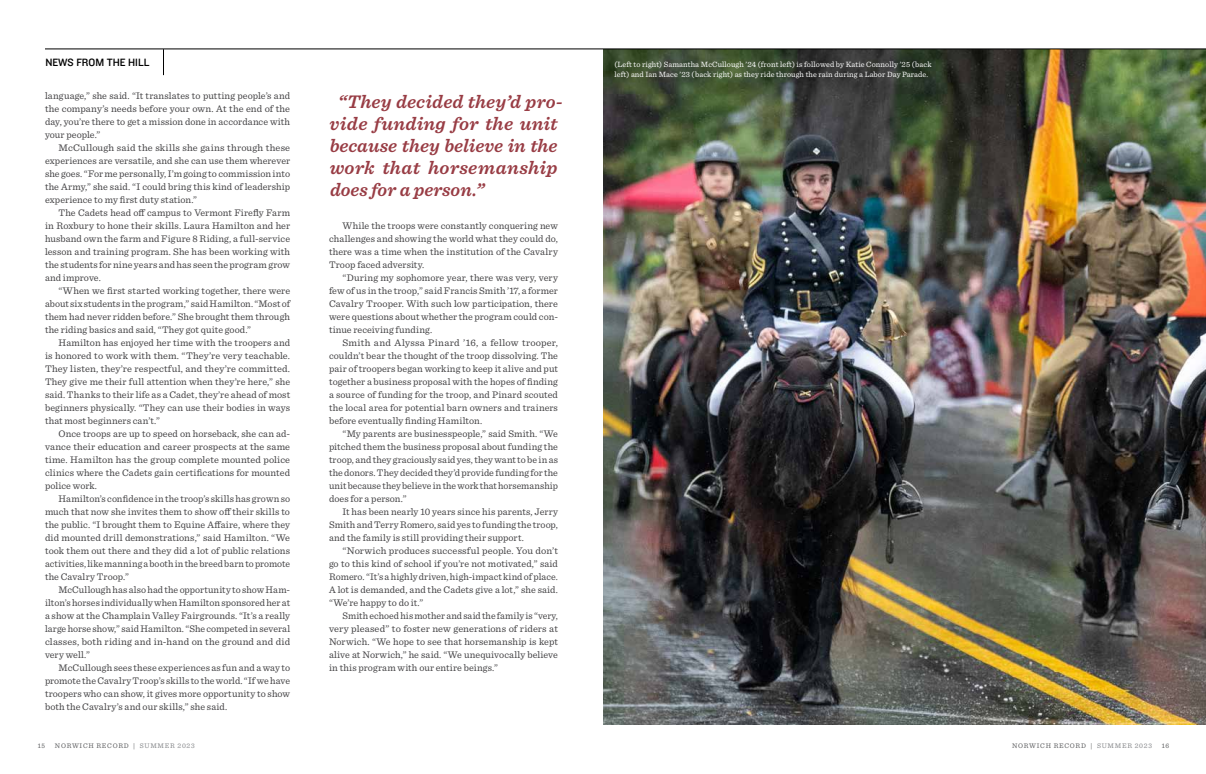
<style>
.page{position:relative;width:1206px;height:774px;background:#fff}
.page>*{position:absolute;margin:0;border:0;box-sizing:border-box;transform-origin:0 0}
.t1{font:italic 600 19px/22px "Sentinel";letter-spacing:.01em;color:#983c44}
.t2{font:11px "Knockout HTF31 Junior Middlewt";color:#000}
.t3{font:10px/13px "Sentinel";letter-spacing:.005em;color:#414042;text-align:justify}
.t4{font:8px/9.6px "Sentinel";letter-spacing:.015em;color:#fff}
.t5{font:7px "Sentinel";letter-spacing:.1em;color:#58595b}
.s1{color:#808285}
</style>
<div class="page">
<img style="left:603px;top:50px;width:603px;height:674px">
<hr style="left:45px;top:49px;width:1161px;height:1px;background:#000">
<svg style="left:163px;top:49px;width:1px;height:26px"></svg>
<p class="t2" style="left:45px;top:57px;width:106px">NEWS FROM THE HILL</p>
<p class="t3" style="left:45px;top:89px;width:247px">language,” she said. “It translates to putting people’s and the company’s needs before your own. At the end of the day, you’re there to get a mission done in accordance with your people.”</p>
<p class="t3" style="left:45px;top:141px;width:247px;text-indent:14px">McCullough said the skills she gains through these experiences are versatile, and she can use them wherever she goes. “For me personally, I’m going to commission into the Army,” she said. “I could bring this kind of leadership experience to my first duty station.”</p>
<p class="t3" style="left:45px;top:206px;width:247px;text-indent:14px">The Cadets head off campus to Vermont Firefly Farm in Roxbury to hone their skills. Laura Hamilton and her husband own the farm and Figure 8 Riding, a full-service lesson and training program. She has been working with the students for nine years and has seen the program grow and improve.</p>
<p class="t3" style="left:45px;top:284px;width:247px;text-indent:14px">“When we first started working together, there were about six students in the program,” said Hamilton. “Most of them had never ridden before.” She brought them through the riding basics and said, “They got quite good.”</p>
<p class="t3" style="left:45px;top:336px;width:247px;text-indent:14px">Hamilton has enjoyed her time with the troopers and is honored to work with them. “They’re very teachable.<br>They listen, they’re respectful, and they’re committed.<br>They give me their full attention when they’re here,” she said. Thanks to their life as a Cadet, they’re ahead of most beginners physically. “They can use their bodies in ways that most beginners can’t.”</p>
<p class="t3" style="left:45px;top:427px;width:247px;text-indent:14px">Once troops are up to speed on horseback, she can ad&shy;vance their education and career prospects at the same time. Hamilton has the group complete mounted police clinics where the Cadets gain certifications for mounted police work.</p>
<p class="t3" style="left:45px;top:492px;width:247px;text-indent:14px">Hamilton’s confidence in the troop’s skills has grown so much that now she invites them to show off their skills to the public. “I brought them to Equine Affaire, where they did mounted drill demonstrations,” said Hamilton. “We took them out there and they did a lot of public relations activities, like manning a booth in the breed barn to promote the Cavalry Troop.”</p>
<p class="t3" style="left:45px;top:583px;width:247px;text-indent:14px">McCullough has also had the opportunity to show Ham&shy;ilton’s horses individually when Hamilton sponsored her at a show at the Champlain Valley Fairgrounds. “It’s a really large horse show,” said Hamilton. “She competed in several classes, both riding and in-hand on the ground and did very well.”</p>
<p class="t3" style="left:45px;top:661px;width:247px;text-indent:14px">McCullough sees these experiences as fun and a way to promote the Cavalry Troop’s skills to the world. “If we have troopers who can show, it gives more opportunity to show both the Cavalry’s and our skills,” she said.</p>
<h1 class="t1" style="left:330px;top:90px;width:235px;text-indent:8px">“They decided they’d pro&shy;vide funding for the unit because they believe in the work that horsemanship does for a person.”</h1>
<p class="t3" style="left:329px;top:218px;width:230px;text-indent:14px">While the troops were constantly conquering new challenges and showing the world what they could do, there was a time when the institution of the Cavalry Troop faced adversity.</p>
<p class="t3" style="left:329px;top:270px;width:230px;text-indent:14px">“During my sophomore year, there was very, very few of us in the troop,” said Francis Smith ’17, a former Cavalry Trooper. With such low participation, there were questions about whether the program could con&shy;tinue receiving funding.</p>
<p class="t3" style="left:329px;top:335px;width:230px;text-indent:14px">Smith and Alyssa Pinard ’16, a fellow trooper, couldn’t bear the thought of the troop dissolving. The pair of troopers began working to keep it alive and put together a business proposal with the hopes of finding a source of funding for the troop, and Pinard scouted the local area for potential barn owners and trainers before eventually finding Hamilton.</p>
<p class="t3" style="left:329px;top:426px;width:231px;text-indent:14px">“My parents are businesspeople,” said Smith. “We pitched them the business proposal about funding the troop, and they graciously said yes, they want to be in as the donors. They decided they’d provide funding for the unit because they believe in the work that horsemanship does for a person.”</p>
<p class="t3" style="left:329px;top:504px;width:230px;text-indent:14px">It has been nearly 10 years since his parents, Jerry Smith and Terry Romero, said yes to funding the troop, and the family is still providing their support.</p>
<p class="t3" style="left:329px;top:543px;width:230px;text-indent:14px">“Norwich produces successful people. You don’t go to this kind of school if you’re not motivated,” said Romero. “It’s a highly driven, high-impact kind of place.<br>A lot is demanded, and the Cadets give a lot,” she said. “We’re happy to do it.”</p>
<p class="t3" style="left:329px;top:608px;width:230px;text-indent:14px">Smith echoed his mother and said the family is “very, very pleased” to foster new generations of riders at Norwich. “We hope to see that horsemanship is kept alive at Norwich,” he said. “We unequivocally believe in this program with our entire beings.”</p>
<p class="t4" style="left:615px;top:59px;width:319px">(Left to right) Samantha McCullough ’24 (front left) is followed by Katie Connolly ’25 (back left) and Ian Mace ’23 (back right) as they ride through the rain during a Labor Day Parade.</p>
<p class="t5" style="left:38px;top:740px;width:9px">15</p>
<p class="t5" style="left:55px;top:740px;width:141px">NORWICH RECORD | <span class="s1">SUMMER 2023</span></p>
<p class="t5" style="left:1012px;top:740px;width:141px">NORWICH RECORD | <span class="s1">SUMMER 2023</span></p>
<p class="t5" style="left:1162px;top:740px;width:9px">16</p>
</div>
